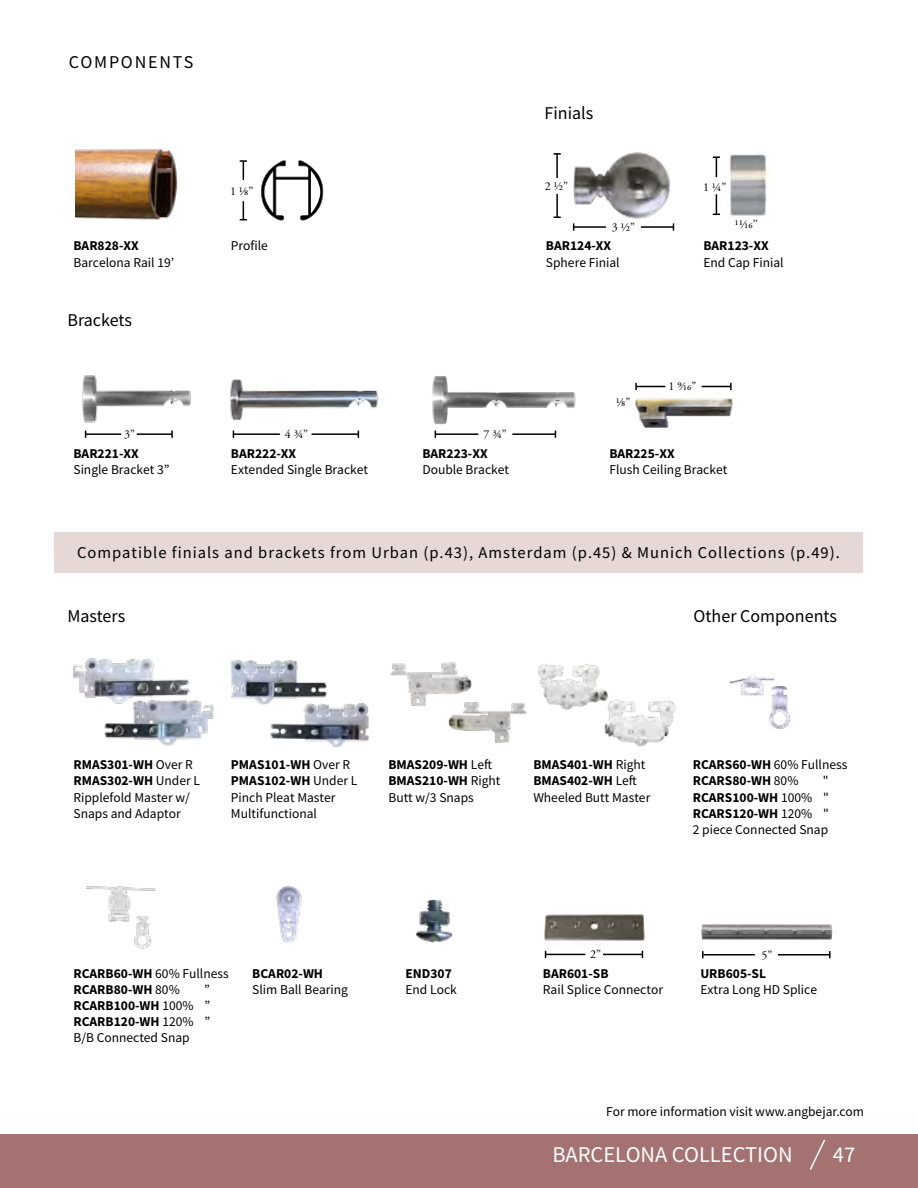
<style>
.page{position:relative;width:918px;height:1188px;background:#fff}
.page>*{position:absolute;margin:0;border:0;box-sizing:border-box;transform-origin:0 0}
.t1{font:22.5px "Source Sans Pro";color:#fff}
.t2{font:18px "Source Sans Pro";color:#000}
.t3{font:18px "Source Sans Pro";letter-spacing:.1em;color:#000}
.t4{font:16.5px "Source Sans Pro";letter-spacing:.06em;color:#000}
.t5{font:13.5px/16.2px "Source Sans Pro";color:#000}
.t6{font:700 13.5px/16.2px "Source Sans Pro";color:#000}
.t7{font:12px "Adobe Garamond Pro";color:#000}
.s1{font-weight:700}
.s2{font-weight:400}
</style>
<div class="page">
<div style="left:0;top:1134px;width:918px;height:54px;background:#a47271"></div>
<svg style="left:809px;top:1139px;width:17px;height:31px"></svg>
<img style="left:75px;top:148px;width:103px;height:72px">
<img style="left:276px;top:886px;width:26px;height:56px">
<img style="left:104px;top:700px;width:110px;height:46px">
<img style="left:230px;top:660px;width:97px;height:45px">
<img style="left:269px;top:702px;width:100px;height:45px">
<img style="left:73px;top:658px;width:122px;height:47px">
<img style="left:448px;top:702px;width:79px;height:41px">
<img style="left:390px;top:662px;width:84px;height:47px">
<img style="left:769px;top:686px;width:21px;height:43px">
<img style="left:731px;top:675px;width:43px;height:29px">
<img style="left:729px;top:154px;width:41px;height:62px">
<svg style="left:713px;top:156px;width:7px;height:21px"></svg>
<svg style="left:713px;top:194px;width:7px;height:21px"></svg>
<hr style="left:574px;top:226px;width:32px;height:2px;background:#000">
<hr style="left:641px;top:226px;width:32px;height:2px;background:#000">
<svg style="left:554px;top:216px;width:7px;height:2px"></svg>
<hr style="left:556px;top:194px;width:2px;height:23px;background:#000">
<hr style="left:556px;top:153px;width:2px;height:25px;background:#000">
<svg style="left:240px;top:160px;width:7px;height:20px"></svg>
<svg style="left:240px;top:201px;width:7px;height:19px"></svg>
<svg style="left:261px;top:161px;width:62px;height:59px"></svg>
<img style="left:415px;top:899px;width:38px;height:44px">
<div style="left:54px;top:532px;width:809px;height:41px;background:#e5d8d6"></div>
<img style="left:544px;top:914px;width:102px;height:27px">
<hr style="left:546px;top:954px;width:39px;height:1px;background:#000">
<hr style="left:603px;top:954px;width:39px;height:1px;background:#000">
<img style="left:701px;top:924px;width:132px;height:16px">
<svg style="left:702px;top:951px;width:2px;height:7px"></svg>
<hr style="left:703px;top:954px;width:52px;height:2px;background:#000">
<svg style="left:829px;top:951px;width:2px;height:7px"></svg>
<hr style="left:778px;top:954px;width:51px;height:2px;background:#000">
<img style="left:573px;top:152px;width:98px;height:67px">
<img style="left:82px;top:375px;width:109px;height:48px">
<img style="left:432px;top:376px;width:144px;height:59px">
<img style="left:230px;top:379px;width:148px;height:52px">
<hr style="left:86px;top:433px;width:35px;height:2px;background:#000">
<hr style="left:137px;top:433px;width:35px;height:2px;background:#000">
<svg style="left:171px;top:431px;width:2px;height:7px"></svg>
<hr style="left:435px;top:433px;width:43px;height:2px;background:#000">
<hr style="left:512px;top:433px;width:44px;height:2px;background:#000">
<hr style="left:233px;top:433px;width:47px;height:2px;background:#000">
<hr style="left:312px;top:433px;width:46px;height:2px;background:#000">
<img style="left:635px;top:398px;width:98px;height:30px">
<svg style="left:635px;top:383px;width:30px;height:7px"></svg>
<svg style="left:702px;top:383px;width:30px;height:7px"></svg>
<img style="left:538px;top:663px;width:70px;height:47px">
<img style="left:603px;top:699px;width:74px;height:48px">
<img style="left:87px;top:886px;width:67px;height:63px">
<h2 class="t3" style="left:69px;top:50px;width:126px">COMPONENTS</h2>
<p class="t6" style="left:73px;top:238px;width:67px">BAR828-XX</p>
<p class="t5" style="left:73px;top:254px;width:102px">Barcelona Rail 19’</p>
<h2 class="t2" style="left:67px;top:309px;width:66px">Brackets</h2>
<p class="t7" style="left:230px;top:184px;width:25px">1 1/8”</p>
<h2 class="t2" style="left:545px;top:102px;width:50px">Finials</h2>
<p class="t7" style="left:545px;top:179px;width:25px">2 1/2”</p>
<p class="t7" style="left:612px;top:220px;width:25px">3 1/2”</p>
<p class="t5" style="left:231px;top:238px;width:39px">Profile</p>
<p class="t6" style="left:546px;top:238px;width:67px">BAR124-XX</p>
<p class="t5" style="left:546px;top:254px;width:75px">Sphere Finial</p>
<p class="t7" style="left:616px;top:395px;width:16px">1/8”</p>
<p class="t7" style="left:124px;top:427px;width:12px">3”</p>
<p class="t7" style="left:285px;top:427px;width:25px">4 3/4”</p>
<p class="t7" style="left:483px;top:427px;width:25px">7 3/4”</p>
<p class="t7" style="left:703px;top:180px;width:25px">1 1/4”</p>
<p class="t7" style="left:734px;top:217px;width:25px">11/16’’</p>
<p class="t6" style="left:703px;top:238px;width:67px">BAR123-XX</p>
<p class="t5" style="left:703px;top:254px;width:82px">End Cap Finial</p>
<p class="t7" style="left:668px;top:379px;width:30px">1 9/16”</p>
<p class="t6" style="left:73px;top:446px;width:67px">BAR221-XX</p>
<p class="t5" style="left:73px;top:462px;width:98px">Single Bracket 3”</p>
<p class="t6" style="left:231px;top:446px;width:67px">BAR222-XX</p>
<p class="t5" style="left:231px;top:462px;width:139px">Extended Single Bracket</p>
<p class="t6" style="left:422px;top:446px;width:67px">BAR223-XX</p>
<p class="t5" style="left:422px;top:462px;width:88px">Double Bracket</p>
<p class="t6" style="left:609px;top:446px;width:67px">BAR225-XX</p>
<p class="t5" style="left:609px;top:462px;width:120px">Flush Ceiling Bracket</p>
<p class="t4" style="left:77px;top:542px;width:764px">Compatible finials and brackets from Urban (p.43), Amsterdam (p.45) &amp; Munich Collections (p.49).</p>
<h2 class="t2" style="left:67px;top:604px;width:59px">Masters</h2>
<h2 class="t2" style="left:694px;top:604px;width:145px">Other Components</h2>
<p class="t5" style="left:73px;top:756px;width:128px"><span class="s1">RMAS301-WH</span> Over R<br><span class="s1">RMAS302-WH</span> Under L<br>Ripplefold Master w/<br>Snaps and Adaptor</p>
<p class="t5" style="left:231px;top:756px;width:128px"><span class="s1">PMAS101-WH</span> Over R<br><span class="s1">PMAS102-WH</span> Under L<br>Pinch Pleat Master<br>Multifunctional</p>
<p class="t5" style="left:388px;top:756px;width:114px"><span class="s1">BMAS209-WH</span> Left<br><span class="s1">BMAS210-WH</span> Right<br>Butt w/3 Snaps</p>
<p class="t5" style="left:533px;top:756px;width:119px"><span class="s1">BMAS401-WH</span> Right<br><span class="s1">BMAS402-WH</span> Left<br>Wheeled Butt Master</p>
<p class="t6" style="left:693px;top:756px;width:156px">RCARS60-WH <span class="s2">60% Fullness<br></span>RCARS80-WH <span class="s2">80%</span></p>
<p class="t5" style="left:693px;top:773px;width:138px;text-align:justify;text-indent:130px">" <span class="s1">RCARS100-WH</span> 100% " <span class="s1">RCARS120-WH</span> 120% " 2 piece Connected Snap</p>
<p class="t6" style="left:73px;top:965px;width:157px">RCARB60-WH <span class="s2">60% Fullness<br></span>RCARB80-WH <span class="s2">80%</span></p>
<p class="t5" style="left:73px;top:981px;width:138px;text-align:justify;text-indent:131px">” <span class="s1">RCARB100-WH</span> 100% ” <span class="s1">RCARB120-WH</span> 120% ” B/B Connected Snap</p>
<p class="t6" style="left:252px;top:965px;width:72px">BCAR02-WH</p>
<p class="t5" style="left:252px;top:981px;width:97px">Slim Ball Bearing</p>
<p class="t6" style="left:405px;top:965px;width:48px">END307</p>
<p class="t5" style="left:405px;top:981px;width:53px">End Lock</p>
<p class="t7" style="left:590px;top:947px;width:12px">2”</p>
<p class="t6" style="left:543px;top:965px;width:67px">BAR601-SB</p>
<p class="t5" style="left:543px;top:981px;width:122px">Rail Splice Connector</p>
<p class="t7" style="left:762px;top:948px;width:12px">5”</p>
<p class="t6" style="left:700px;top:965px;width:67px">URB605-SL</p>
<p class="t5" style="left:700px;top:981px;width:118px">Extra Long HD Splice</p>
<p class="t5" style="left:606px;top:1104px;width:259px">For more information visit www.angbejar.com</p>
<h1 class="t1" style="left:833px;top:1140px;width:24px">47</h1>
<h1 class="t1" style="left:552px;top:1140px;width:242px">BARCELONA COLLECTION</h1>
</div>
